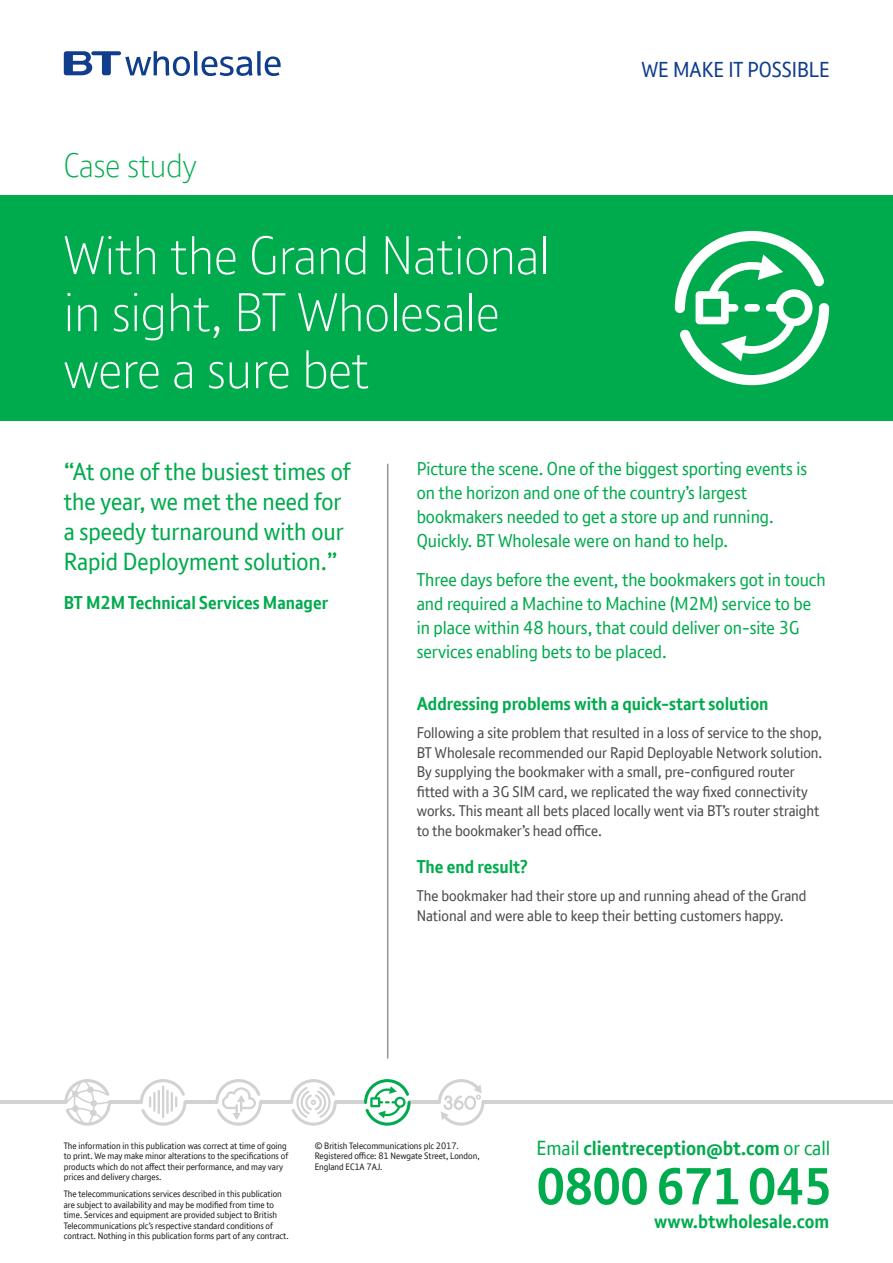
<style>
.page{position:relative;width:893px;height:1263px;background:#fff}
.page>*{position:absolute;margin:0;border:0;box-sizing:border-box;transform-origin:0 0}
.t1{font:300 52.5px/57px "BT Font";color:#fff}
.t2{font:700 50.25px "BT Font";letter-spacing:-.02em;color:#00ab4d}
.t3{font:300 33px "BT Font";color:#00ab4d}
.Body{font:24px/30px "BT Font";color:#00ab4d}
.t4{font:21px "BT Font";color:#103d8c}
.t5{font:700 19.8px "BT Font";color:#00ab4d}
.t6{font:700 18.9px "BT Font";color:#00ab4d}
.Body-2{font:18px/24px "BT Font";color:#00ab4d}
.Body-3{font:700 18px "BT Font";color:#00ab4d}
.Body-4{font:15px/19.5px "BT Font";color:#4b4c4d}
.t7{font:9px/10.5px "BT Font";color:#231f20}
.s1{font-weight:400}
</style>
<div class="page">
<div style="left:0;top:196px;width:893px;height:225px;background:#00ab4d"></div>
<svg style="left:675px;top:231px;width:154px;height:154px"></svg>
<div style="left:744px;top:304px;width:16px;height:8px;background:#fff;border-radius:4px"></div>
<svg style="left:64px;top:51px;width:217px;height:25px"></svg>
<hr style="left:109px;top:1101px;width:32px;height:3px;background:#d1d2d4">
<hr style="left:185px;top:1101px;width:32px;height:3px;background:#d1d2d4">
<hr style="left:0;top:1101px;width:66px;height:3px;background:#d1d2d4">
<hr style="left:483px;top:1101px;width:410px;height:3px;background:#d1d2d4">
<hr style="left:260px;top:1101px;width:32px;height:3px;background:#d1d2d4">
<svg style="left:215px;top:1079px;width:47px;height:47px"></svg>
<svg style="left:140px;top:1079px;width:46px;height:47px"></svg>
<svg style="left:64px;top:1079px;width:47px;height:47px"></svg>
<hr style="left:335px;top:1101px;width:31px;height:3px;background:#d1d2d4">
<hr style="left:409px;top:1101px;width:30px;height:3px;background:#d1d2d4">
<svg style="left:438px;top:1079px;width:46px;height:47px"></svg>
<svg style="left:290px;top:1079px;width:47px;height:47px"></svg>
<svg style="left:364px;top:1079px;width:47px;height:47px"></svg>
<hr style="left:387px;top:464px;width:1px;height:594px;background:#939598">
<p class="t3" style="left:64px;top:144px;width:134px">Case study</p>
<p class="t1" style="left:64px;top:226px;width:487px">With the Grand National in sight, BT Wholesale were a sure bet</p>
<p class="t4" style="left:641px;top:55px;width:190px">WE MAKE IT POSSIBLE</p>
<p class="Body" style="left:64px;top:456px;width:288px">“At one of the busiest times of the year, we met the need for a speedy turnaround with our<br>Rapid Deployment solution.”</p>
<p class="Body-3" style="left:64px;top:591px;width:266px">BT M2M Technical Services Manager</p>
<p class="Body-2" style="left:417px;top:457px;width:392px">Picture the scene. One of the biggest sporting events is on the horizon and one of the country’s largest bookmakers needed to get a store up and running.<br>Quickly. BT Wholesale were on hand to help.</p>
<p class="Body-2" style="left:417px;top:567px;width:410px">Three days before the event, the bookmakers got in touch and required a Machine to Machine (M2M) service to be in place within 48 hours, that could deliver on-site 3G services enabling bets to be placed.</p>
<p class="Body-3" style="left:417px;top:692px;width:353px">Addressing problems with a quick-start solution</p>
<p class="Body-4" style="left:417px;top:723px;width:407px">Following a site problem that resulted in a loss of service to the shop, BT Wholesale recommended our Rapid Deployable Network solution.<br>By supplying the bookmaker with a small, pre-configured router fitted with a 3G SIM card, we replicated the way fixed connectivity works. This meant all bets placed locally went via BT’s router straight to the bookmaker’s head office.</p>
<p class="Body-3" style="left:417px;top:855px;width:113px">The end result?</p>
<p class="Body-4" style="left:417px;top:886px;width:391px">The bookmaker had their store up and running ahead of the Grand<br>National and were able to keep their betting customers happy.</p>
<p class="t7" style="left:64px;top:1140px;width:226px">The information in this publication was correct at time of going to print. We may make minor alterations to the specifications of products which do not affect their performance, and may vary prices and delivery charges.</p>
<p class="t7" style="left:64px;top:1188px;width:227px">The telecommunications services described in this publication are subject to availability and may be modified from time to time. Services and equipment are provided subject to British Telecommunications plc’s respective standard conditions of contract. Nothing in this publication forms part of any contract.</p>
<p class="t7" style="left:315px;top:1140px;width:146px">© British Telecommunications plc 2017.</p>
<p class="t7" style="left:315px;top:1151px;width:166px">Registered office: 81 Newgate Street, London,</p>
<p class="t7" style="left:315px;top:1161px;width:69px">England EC1A 7AJ.</p>
<p class="t5" style="left:536px;top:1135px;width:295px"><span class="s1">Email</span> clientreception@bt.com <span class="s1">or call</span></p>
<p class="t2" style="left:536px;top:1153px;width:297px">0800 671 045</p>
<p class="t6" style="left:654px;top:1209px;width:176px">www.btwholesale.com</p>
</div>
